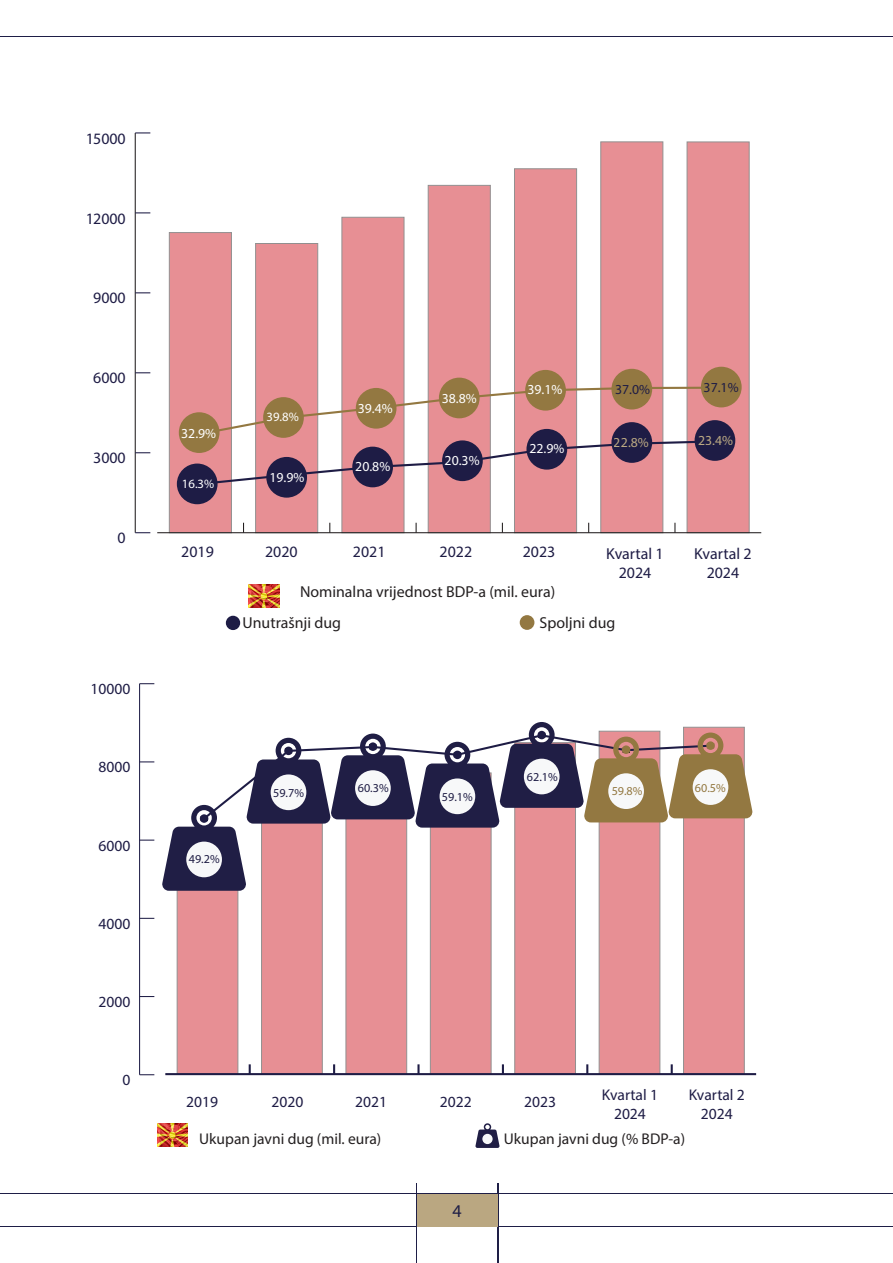
<style>
.page{position:relative;width:893px;height:1263px;background:#fff}
.page>*{position:absolute;margin:0;border:0;box-sizing:border-box;transform-origin:0 0}
.t1{font:18px "Myriad Pro";color:#1e1e46}
.t2{font:15.9px/19px "Skola Sans";color:#1e1c45;text-align:center}
.t3{font:15.9px/30.3px "Skola Sans";color:#231f20}
.t4{font:15.6px/18.6px "Skola Sans";color:#1e1c45;text-align:center}
.t5{font:15.6px "Skola Sans";color:#231f20}
.t6{font:700 13.8px "Skola Sans Cn";color:#fff}
.t7{font:700 13.8px "Skola Sans Cn";color:#bba983}
.t8{font:700 13.8px "Skola Sans Cn";color:#1e1c45}
.t9{font:700 12.75px "Skola Sans Cn";color:#fff}
.t10{font:700 12.15px "Skola Sans Cn";color:#201e45}
.t11{font:700 12.15px "Skola Sans Cn";color:#937841}
.t12{font:700 12.15px "Skola Sans Cn";color:#1e1c45}
</style>
<div class="page">
<hr style="left:0;top:1226px;width:893px;height:1px;background:#1e1e46">
<hr style="left:0;top:1193px;width:893px;height:1px;background:#1e1e46">
<hr style="left:0;top:36px;width:893px;height:1px;background:#1e1e46">
<hr style="left:416px;top:1183px;width:1px;height:80px;background:#1e1e46">
<hr style="left:497px;top:1183px;width:2px;height:80px;background:#1e1e46">
<div style="left:417px;top:1194px;width:80px;height:32px;background:#baa781"></div>
<svg style="left:169px;top:141px;width:581px;height:391px"></svg>
<hr style="left:135px;top:133px;width:1px;height:400px;background:#231f20">
<svg style="left:135px;top:532px;width:15px;height:1px"></svg>
<svg style="left:135px;top:452px;width:15px;height:1px"></svg>
<svg style="left:135px;top:372px;width:15px;height:1px"></svg>
<svg style="left:135px;top:292px;width:15px;height:1px"></svg>
<svg style="left:135px;top:212px;width:15px;height:1px"></svg>
<svg style="left:135px;top:132px;width:15px;height:1px"></svg>
<hr style="left:157px;top:532px;width:604px;height:1px;background:#231f20">
<svg style="left:198px;top:385px;width:523px;height:101px"></svg>
<hr style="left:632px;top:387px;width:86px;height:2px;background:#937841">
<div style="left:179px;top:412px;width:41px;height:41px;background:#937841;border-radius:50%"></div>
<div style="left:177px;top:464px;width:41px;height:40px;background:#1e1c45;border-radius:50%"></div>
<div style="left:266px;top:457px;width:41px;height:41px;background:#1e1c45;border-radius:50%"></div>
<div style="left:352px;top:447px;width:41px;height:40px;background:#1e1c45;border-radius:50%"></div>
<div style="left:442px;top:440px;width:41px;height:41px;background:#1e1c45;border-radius:50%"></div>
<div style="left:526px;top:429px;width:41px;height:41px;background:#1e1c45;border-radius:50%"></div>
<div style="left:611px;top:422px;width:41px;height:41px;background:#1e1c45;border-radius:50%"></div>
<div style="left:695px;top:420px;width:40px;height:41px;background:#1e1c45;border-radius:50%"></div>
<div style="left:263px;top:397px;width:41px;height:41px;background:#937841;border-radius:50%"></div>
<div style="left:356px;top:388px;width:40px;height:41px;background:#937841;border-radius:50%"></div>
<div style="left:439px;top:378px;width:41px;height:40px;background:#937841;border-radius:50%"></div>
<div style="left:525px;top:370px;width:41px;height:41px;background:#937841;border-radius:50%"></div>
<div style="left:611px;top:369px;width:41px;height:40px;background:#937841;border-radius:50%"></div>
<div style="left:701px;top:367px;width:41px;height:40px;background:#937841;border-radius:50%"></div>
<div style="left:226px;top:616px;width:14px;height:14px;background:#1e1c45;border-radius:50%"></div>
<div style="left:520px;top:615px;width:14px;height:15px;background:#937841;border-radius:50%"></div>
<hr style="left:139px;top:684px;width:1px;height:391px;background:#1e1c45">
<svg style="left:140px;top:1074px;width:14px;height:1px"></svg>
<svg style="left:140px;top:996px;width:14px;height:1px"></svg>
<svg style="left:140px;top:918px;width:14px;height:1px"></svg>
<svg style="left:140px;top:840px;width:14px;height:1px"></svg>
<svg style="left:140px;top:761px;width:14px;height:1px"></svg>
<svg style="left:140px;top:683px;width:14px;height:1px"></svg>
<svg style="left:177px;top:891px;width:568px;height:182px"></svg>
<hr style="left:165px;top:1073px;width:591px;height:2px;background:#1e1c45">
<svg style="left:249px;top:1064px;width:2px;height:9px"></svg>
<svg style="left:333px;top:1064px;width:2px;height:9px"></svg>
<svg style="left:417px;top:1064px;width:3px;height:9px"></svg>
<svg style="left:502px;top:1064px;width:2px;height:9px"></svg>
<svg style="left:586px;top:1064px;width:2px;height:9px"></svg>
<svg style="left:671px;top:1064px;width:2px;height:9px"></svg>
<svg style="left:162px;top:722px;width:591px;height:169px"></svg>
<div style="left:693px;top:769px;width:35px;height:36px;background:#f7f8f9;border-radius:50%"></div>
<svg style="left:475px;top:1123px;width:25px;height:25px"></svg>
<div style="left:482px;top:1134px;width:11px;height:10px;background:#f7f8f9;border-radius:50%"></div>
<img style="left:249px;top:584px;width:30px;height:23px">
<img style="left:157px;top:1124px;width:31px;height:23px">
<p class="t2" style="left:85px;top:128px;width:42px">15000</p>
<p class="t2" style="left:85px;top:208px;width:42px">12000</p>
<p class="t2" style="left:93px;top:288px;width:34px">9000</p>
<p class="t2" style="left:93px;top:368px;width:34px">6000</p>
<p class="t2" style="left:93px;top:448px;width:34px">3000</p>
<p class="t2" style="left:118px;top:528px;width:10px">0</p>
<p class="t4" style="left:90px;top:679px;width:41px">10000</p>
<p class="t4" style="left:98px;top:757px;width:33px">8000</p>
<p class="t4" style="left:98px;top:836px;width:33px">6000</p>
<p class="t4" style="left:98px;top:914px;width:33px">4000</p>
<p class="t4" style="left:98px;top:992px;width:33px">2000</p>
<p class="t4" style="left:122px;top:1070px;width:9px">0</p>
<p class="t6" style="left:181px;top:425px;width:36px">32.9%</p>
<p class="t9" style="left:182px;top:476px;width:34px">16.3%</p>
<p class="t9" style="left:266px;top:409px;width:34px">39.8%</p>
<p class="t6" style="left:269px;top:468px;width:36px">19.9%</p>
<p class="t6" style="left:358px;top:400px;width:36px">39.4%</p>
<p class="t6" style="left:355px;top:458px;width:36px">20.8%</p>
<p class="t6" style="left:442px;top:390px;width:36px">38.8%</p>
<p class="t6" style="left:445px;top:452px;width:36px">20.3%</p>
<p class="t6" style="left:527px;top:381px;width:36px">39.1%</p>
<p class="t6" style="left:529px;top:440px;width:36px">22.9%</p>
<p class="t8" style="left:615px;top:381px;width:36px">37.0%</p>
<p class="t8" style="left:704px;top:379px;width:36px">37.1%</p>
<p class="t7" style="left:614px;top:434px;width:36px">22.8%</p>
<p class="t7" style="left:698px;top:431px;width:36px">23.4%</p>
<p class="t2" style="left:181px;top:542px;width:34px">2019</p>
<p class="t2" style="left:265px;top:542px;width:34px">2020</p>
<p class="t2" style="left:353px;top:542px;width:34px">2021</p>
<p class="t2" style="left:440px;top:542px;width:34px">2022</p>
<p class="t2" style="left:523px;top:542px;width:34px">2023</p>
<p class="t2" style="left:606px;top:544px;width:59px">Kvartal 1<br>2024</p>
<p class="t2" style="left:694px;top:544px;width:59px">Kvartal 2<br>2024</p>
<p class="t3" style="left:243px;top:577px;width:314px;text-indent:57px">Nominalna vrijednost BDP-a (mil. eura)<br>Unutrašnji dug</p>
<p class="t3" style="left:540px;top:607px;width:77px">Spoljni dug</p>
<p class="t10" style="left:189px;top:852px;width:32px">49.2%</p>
<p class="t10" style="left:273px;top:785px;width:32px">59.7%</p>
<p class="t10" style="left:358px;top:781px;width:32px">60.3%</p>
<p class="t10" style="left:442px;top:789px;width:32px">59.1%</p>
<p class="t12" style="left:527px;top:770px;width:32px">62.1%</p>
<p class="t11" style="left:612px;top:783px;width:32px">59.8%</p>
<p class="t11" style="left:695px;top:780px;width:32px">60.5%</p>
<p class="t4" style="left:186px;top:1092px;width:33px">2019</p>
<p class="t4" style="left:271px;top:1092px;width:33px">2020</p>
<p class="t4" style="left:355px;top:1092px;width:33px">2021</p>
<p class="t4" style="left:440px;top:1092px;width:33px">2022</p>
<p class="t4" style="left:524px;top:1092px;width:33px">2023</p>
<p class="t4" style="left:602px;top:1086px;width:58px">Kvartal 1<br>2024</p>
<p class="t4" style="left:689px;top:1086px;width:58px">Kvartal 2<br>2024</p>
<p class="t5" style="left:199px;top:1129px;width:184px">Ukupan javni dug (mil. eura)</p>
<p class="t5" style="left:504px;top:1129px;width:183px">Ukupan javni dug (% BDP-a)</p>
<p class="t1" style="left:452px;top:1200px;width:11px">4</p>
</div>
